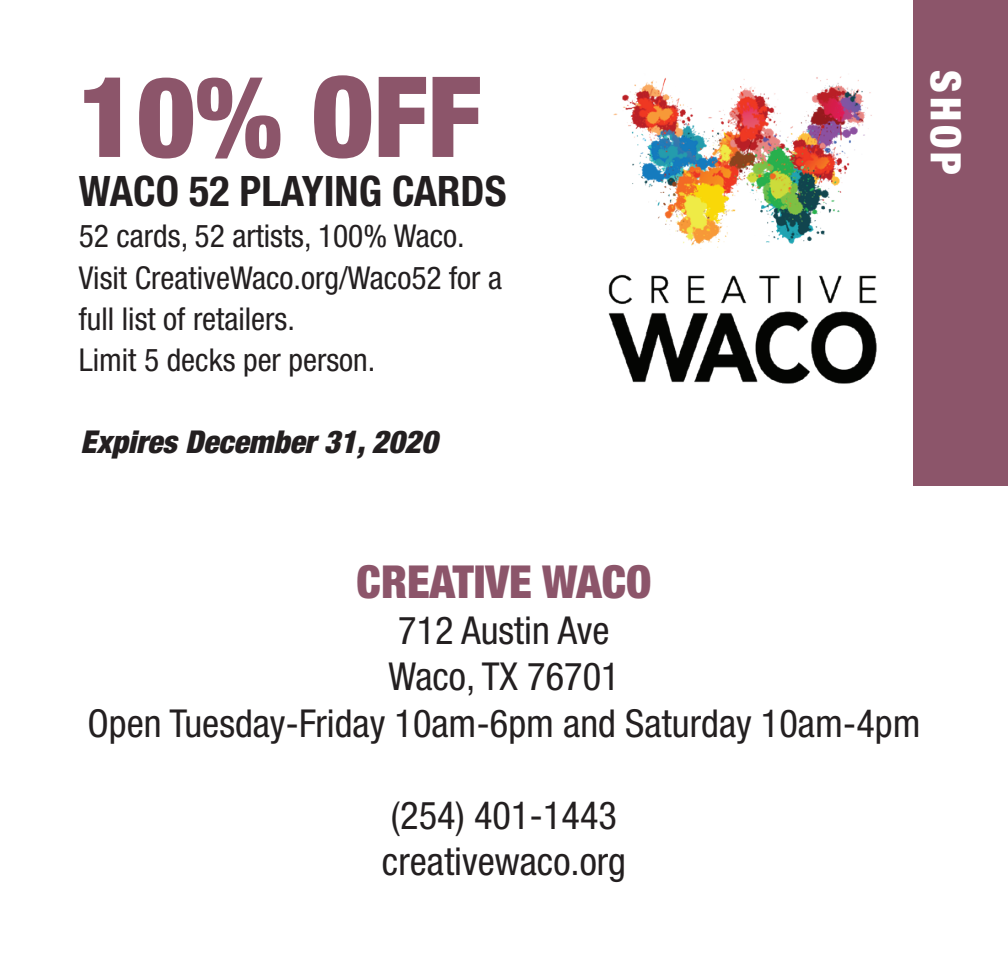
<style>
.page{position:relative;width:1008px;height:971px;background:#fff}
.page>*{position:absolute;margin:0;border:0;box-sizing:border-box;transform-origin:0 0}
.t1{font:900 condensed 112px "Helvetica Neue LT Std";color:#8c556a}
.t2{font:900 condensed 45.5px "Helvetica Neue LT Std";color:#8c556a}
.t3{font:700 condensed 42px "Helvetica Neue LT Std";color:#231f20}
.t4{font:900 condensed 42px "Helvetica Neue LT Std";color:#fff}
.t5{font:condensed 38.5px/46.2px "Helvetica Neue LT Std";color:#231f20;text-align:center}
.t6{font:condensed 31.5px/41.3px "Helvetica Neue LT Std";color:#231f20}
.t7{font:italic 900 condensed 31.5px "Helvetica Neue LT Std";color:#231f20}
</style>
<div class="page">
<div style="left:914px;top:0;width:94px;height:485px;background:#8c556a"></div>
<img style="left:608px;top:76px;width:269px;height:308px">
<h1 class="t1" style="left:79px;top:48px;width:404px">10% OFF</h1>
<h3 class="t3" style="left:79px;top:165px;width:429px">WACO 52 PLAYING CARDS</h3>
<p class="t6" style="left:79px;top:215px;width:425px">52 cards, 52 artists, 100% Waco.<br>Visit CreativeWaco.org/Waco52 for a full list of retailers.<br>Limit 5 decks per person.</p>
<p class="t7" style="left:81px;top:422px;width:358px">Expires December 31, 2020</p>
<h3 class="t4" style="left:972px;top:70px;width:107px;rotate:90deg">SHOP</h3>
<h2 class="t2" style="left:357px;top:553px;width:296px">CREATIVE WACO</h2>
<p class="t5" style="left:88px;top:607px;width:834px">712 Austin Ave<br>Waco, TX 76701<br>Open Tuesday-Friday 10am-6pm and Saturday 10am-4pm</p>
<p class="t5" style="left:382px;top:791px;width:246px;text-align:left">(254) 401-1443 creativewaco.org</p>
</div>
